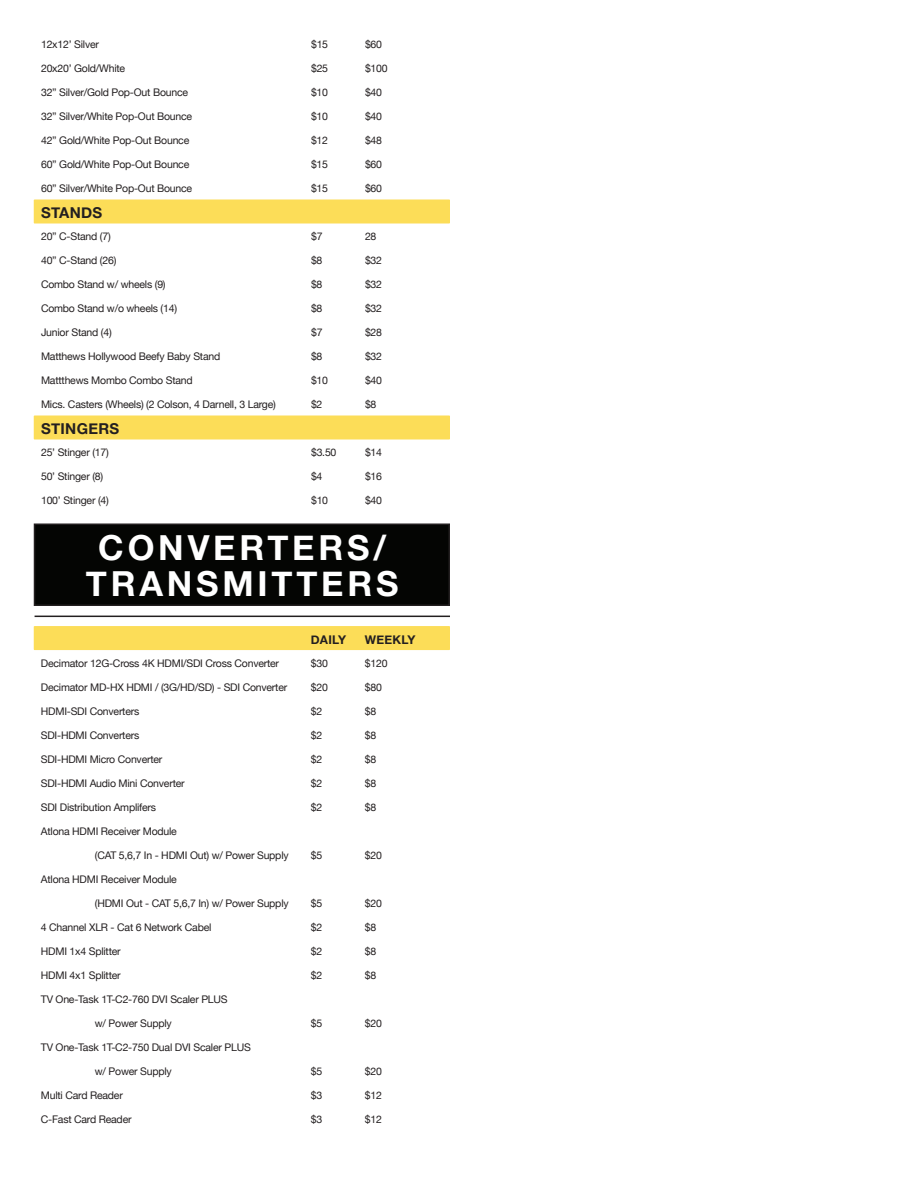
<style>
.page{position:relative;width:918px;height:1188px;background:#fff}
.page>*{position:absolute;margin:0;border:0;box-sizing:border-box;transform-origin:0 0}
.t1{font:700 34.5px/36px "Helvetica Neue";letter-spacing:.11em;color:#fff;text-align:center}
.t2{font:700 15px "Helvetica Neue";letter-spacing:.02em;color:#231f20}
.t3{font:700 12px "Helvetica Neue";letter-spacing:.02em;color:#231f20}
.t4{font:10.5px "Helvetica Neue";letter-spacing:-.02em;color:#231f20}
</style>
<div class="page">
<div style="left:34px;top:200px;width:416px;height:24px;background:#fcdd58;border:2px solid #fcdd58"></div>
<div style="left:34px;top:416px;width:416px;height:24px;background:#fcdd58;border:2px solid #fcdd58"></div>
<div style="left:34px;top:626px;width:416px;height:24px;background:#fcdd58"></div>
<div style="left:34px;top:524px;width:415px;height:81px;background:#040503"></div>
<div style="left:34px;top:524px;width:416px;height:82px;border:2px solid #231f20"></div>
<hr style="left:35px;top:616px;width:415px;height:1px;background:#231f20">
<p class="t4" style="left:41px;top:37px;width:59px">12x12’ Silver</p>
<p class="t4" style="left:311px;top:37px;width:19px">$15</p>
<p class="t4" style="left:365px;top:37px;width:19px">$60</p>
<p class="t4" style="left:41px;top:61px;width:86px">20x20’ Gold/White</p>
<p class="t4" style="left:311px;top:61px;width:19px">$25</p>
<p class="t4" style="left:365px;top:61px;width:24px">$100</p>
<p class="t4" style="left:41px;top:85px;width:149px">32” Silver/Gold Pop-Out Bounce</p>
<p class="t4" style="left:311px;top:85px;width:19px">$10</p>
<p class="t4" style="left:365px;top:85px;width:19px">$40</p>
<p class="t4" style="left:41px;top:109px;width:153px">32” Silver/White Pop-Out Bounce</p>
<p class="t4" style="left:311px;top:109px;width:19px">$10</p>
<p class="t4" style="left:365px;top:109px;width:19px">$40</p>
<p class="t4" style="left:41px;top:133px;width:150px">42” Gold/White Pop-Out Bounce</p>
<p class="t4" style="left:311px;top:133px;width:19px">$12</p>
<p class="t4" style="left:365px;top:133px;width:19px">$48</p>
<p class="t4" style="left:41px;top:157px;width:150px">60” Gold/White Pop-Out Bounce</p>
<p class="t4" style="left:311px;top:157px;width:19px">$15</p>
<p class="t4" style="left:365px;top:157px;width:19px">$60</p>
<p class="t4" style="left:41px;top:181px;width:153px">60” Silver/White Pop-Out Bounce</p>
<p class="t4" style="left:311px;top:181px;width:19px">$15</p>
<p class="t4" style="left:365px;top:181px;width:19px">$60</p>
<p class="t2" style="left:41px;top:201px;width:63px">STANDS</p>
<p class="t4" style="left:41px;top:229px;width:71px">20” C-Stand (7)</p>
<p class="t4" style="left:311px;top:229px;width:13px">$7</p>
<p class="t4" style="left:365px;top:229px;width:13px">28</p>
<p class="t4" style="left:41px;top:253px;width:77px">40” C-Stand (26)</p>
<p class="t4" style="left:311px;top:253px;width:13px">$8</p>
<p class="t4" style="left:365px;top:253px;width:19px">$32</p>
<p class="t4" style="left:41px;top:277px;width:126px">Combo Stand w/ wheels (9)</p>
<p class="t4" style="left:311px;top:277px;width:13px">$8</p>
<p class="t4" style="left:365px;top:277px;width:19px">$32</p>
<p class="t4" style="left:41px;top:301px;width:138px">Combo Stand w/o wheels (14)</p>
<p class="t4" style="left:311px;top:301px;width:13px">$8</p>
<p class="t4" style="left:365px;top:301px;width:19px">$32</p>
<p class="t4" style="left:41px;top:325px;width:72px">Junior Stand (4)</p>
<p class="t4" style="left:311px;top:325px;width:13px">$7</p>
<p class="t4" style="left:365px;top:325px;width:19px">$28</p>
<p class="t4" style="left:41px;top:349px;width:181px">Matthews Hollywood Beefy Baby Stand</p>
<p class="t4" style="left:311px;top:349px;width:13px">$8</p>
<p class="t4" style="left:365px;top:349px;width:19px">$32</p>
<p class="t4" style="left:41px;top:373px;width:153px">Mattthews Mombo Combo Stand</p>
<p class="t4" style="left:311px;top:373px;width:19px">$10</p>
<p class="t4" style="left:365px;top:373px;width:19px">$40</p>
<p class="t4" style="left:41px;top:397px;width:236px">Mics. Casters (Wheels) (2 Colson, 4 Darnell, 3 Large)</p>
<p class="t4" style="left:311px;top:397px;width:13px">$2</p>
<p class="t4" style="left:365px;top:397px;width:13px">$8</p>
<p class="t2" style="left:41px;top:417px;width:80px">STINGERS</p>
<p class="t4" style="left:41px;top:445px;width:69px">25’ Stinger (17)</p>
<p class="t4" style="left:311px;top:445px;width:27px">$3.50</p>
<p class="t4" style="left:365px;top:445px;width:19px">$14</p>
<p class="t4" style="left:41px;top:469px;width:64px">50’ Stinger (8)</p>
<p class="t4" style="left:311px;top:469px;width:13px">$4</p>
<p class="t4" style="left:365px;top:469px;width:19px">$16</p>
<p class="t4" style="left:41px;top:493px;width:69px">100’ Stinger (4)</p>
<p class="t4" style="left:311px;top:493px;width:19px">$10</p>
<p class="t4" style="left:365px;top:493px;width:19px">$40</p>
<p class="t1" style="left:86px;top:531px;width:314px">CONVERTERS/<br>TRANSMITTERS</p>
<p class="t3" style="left:311px;top:631px;width:37px">DAILY</p>
<p class="t3" style="left:365px;top:631px;width:52px">WEEKLY</p>
<p class="t4" style="left:41px;top:655px;width:240px">Decimator 12G-Cross 4K HDMI/SDI Cross Converter</p>
<p class="t4" style="left:311px;top:655px;width:19px">$30</p>
<p class="t4" style="left:365px;top:655px;width:24px">$120</p>
<p class="t4" style="left:41px;top:679px;width:248px">Decimator MD-HX HDMI / (3G/HD/SD) - SDI Converter</p>
<p class="t4" style="left:311px;top:679px;width:19px">$20</p>
<p class="t4" style="left:365px;top:679px;width:19px">$80</p>
<p class="t4" style="left:41px;top:703px;width:100px">HDMI-SDI Converters</p>
<p class="t4" style="left:311px;top:703px;width:13px">$2</p>
<p class="t4" style="left:365px;top:703px;width:13px">$8</p>
<p class="t4" style="left:41px;top:727px;width:100px">SDI-HDMI Converters</p>
<p class="t4" style="left:311px;top:727px;width:13px">$2</p>
<p class="t4" style="left:365px;top:727px;width:13px">$8</p>
<p class="t4" style="left:41px;top:751px;width:123px">SDI-HDMI Micro Converter</p>
<p class="t4" style="left:311px;top:751px;width:13px">$2</p>
<p class="t4" style="left:365px;top:751px;width:13px">$8</p>
<p class="t4" style="left:41px;top:775px;width:145px">SDI-HDMI Audio Mini Converter</p>
<p class="t4" style="left:311px;top:775px;width:13px">$2</p>
<p class="t4" style="left:365px;top:775px;width:13px">$8</p>
<p class="t4" style="left:41px;top:799px;width:117px">SDI Distribution Amplifers</p>
<p class="t4" style="left:311px;top:799px;width:13px">$2</p>
<p class="t4" style="left:365px;top:799px;width:13px">$8</p>
<p class="t4" style="left:41px;top:823px;width:138px">Atlona HDMI Receiver Module</p>
<p class="t4" style="left:95px;top:847px;width:195px">(CAT 5,6,7 In - HDMI Out) w/ Power Supply</p>
<p class="t4" style="left:311px;top:847px;width:13px">$5</p>
<p class="t4" style="left:365px;top:847px;width:19px">$20</p>
<p class="t4" style="left:41px;top:871px;width:138px">Atlona HDMI Receiver Module</p>
<p class="t4" style="left:95px;top:895px;width:195px">(HDMI Out - CAT 5,6,7 In) w/ Power Supply</p>
<p class="t4" style="left:311px;top:895px;width:13px">$5</p>
<p class="t4" style="left:365px;top:895px;width:19px">$20</p>
<p class="t4" style="left:41px;top:919px;width:172px">4 Channel XLR - Cat 6 Network Cabel</p>
<p class="t4" style="left:311px;top:919px;width:13px">$2</p>
<p class="t4" style="left:365px;top:919px;width:13px">$8</p>
<p class="t4" style="left:41px;top:943px;width:81px">HDMI 1x4 Splitter</p>
<p class="t4" style="left:311px;top:943px;width:13px">$2</p>
<p class="t4" style="left:365px;top:943px;width:13px">$8</p>
<p class="t4" style="left:41px;top:967px;width:81px">HDMI 4x1 Splitter</p>
<p class="t4" style="left:311px;top:967px;width:13px">$2</p>
<p class="t4" style="left:365px;top:967px;width:13px">$8</p>
<p class="t4" style="left:41px;top:991px;width:188px">TV One-Task 1T-C2-760 DVI Scaler PLUS</p>
<p class="t4" style="left:95px;top:1015px;width:78px">w/ Power Supply</p>
<p class="t4" style="left:311px;top:1015px;width:13px">$5</p>
<p class="t4" style="left:365px;top:1015px;width:19px">$20</p>
<p class="t4" style="left:41px;top:1039px;width:211px">TV One-Task 1T-C2-750 Dual DVI Scaler PLUS</p>
<p class="t4" style="left:95px;top:1063px;width:78px">w/ Power Supply</p>
<p class="t4" style="left:311px;top:1063px;width:13px">$5</p>
<p class="t4" style="left:365px;top:1063px;width:19px">$20</p>
<p class="t4" style="left:41px;top:1087px;width:84px">Multi Card Reader</p>
<p class="t4" style="left:311px;top:1087px;width:13px">$3</p>
<p class="t4" style="left:365px;top:1087px;width:19px">$12</p>
<p class="t4" style="left:41px;top:1111px;width:92px">C-Fast Card Reader</p>
<p class="t4" style="left:311px;top:1111px;width:13px">$3</p>
<p class="t4" style="left:365px;top:1111px;width:19px">$12</p>
</div>
